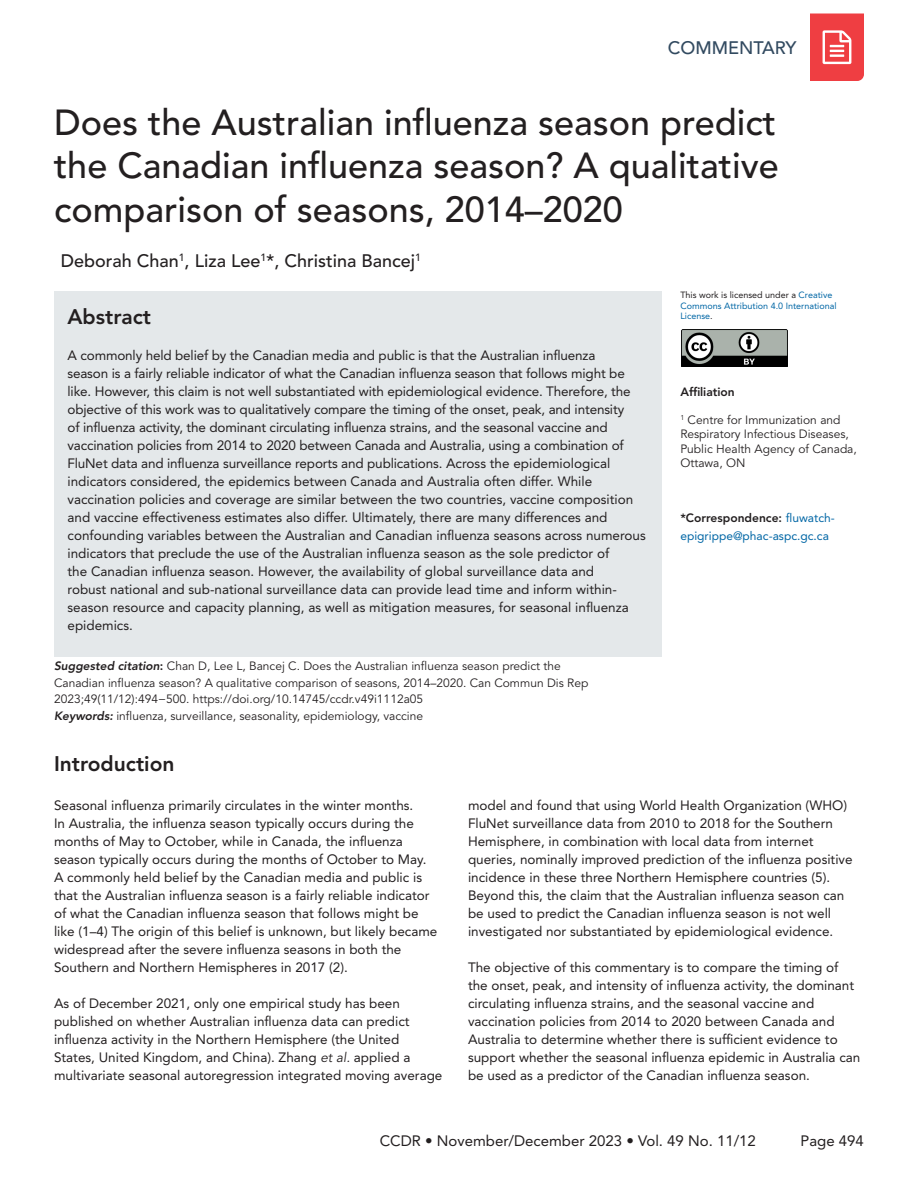
<style>
.page{position:relative;width:918px;height:1188px;background:#fff}
.page>*{position:absolute;margin:0;border:0;box-sizing:border-box;transform-origin:0 0}
.A_-_H2{font:500 36px/43.2px "Avenir LT Std";color:#231f20;text-align:justify}
.A_-_H3_References_Span{font:800 21px "Avenir LT Std";color:#231f20}
.A_-_H3{font:800 21px "Avenir LT Std";color:#231f20}
.A_-_Names{font:500 18px "Avenir LT Std";color:#231f20}
.t1{font:500 18px "Avenir LT Std";color:#324a60}
.t2{font:15px "Avenir LT Std";color:#231f20}
.A_-_Body{font:13.5px/18px "Avenir LT Std";color:#231f20}
.A_-_Suggested_Citation{font:12px/16.5px "Avenir LT Std";color:#231f20}
.A_-_Sidebar{font:12px/14.4px "Avenir LT Std";color:#231f20}
.A_-_Sidebar_Corresp{font:12px/18px "Avenir LT Std";color:#0066a5}
.A_-_Sidebar_Header{font:800 12px "Avenir LT Std";color:#231f20}
.A_-_Table_Figure_-_Footnotes{font:9px/10.5px "Avenir LT Std";color:#0066a5}
.s1{color:#231f20}
.s2{font-weight:800;color:#231f20}
.s3{font-weight:800;font-style:italic}
.s4{font-weight:800}
.s5{font-style:italic}
</style>
<div class="page">
<svg style="left:810px;top:14px;width:54px;height:67px;background:#f05457"></svg>
<div style="left:54px;top:291px;width:608px;height:366px;background:#e4e8ea"></div>
<img style="left:682px;top:330px;width:105px;height:37px">
<h3 class="t1" style="left:668px;top:37px;width:130px">COMMENTARY</h3>
<p class="A_-_H2" style="left:54px;top:102px;width:726px">Does the Australian influenza season predict the Canadian influenza season? A qualitative comparison of seasons, 2014–2020</p>
<p class="A_-_Names" style="left:61px;top:251px;width:362px">Deborah Chan<sup>1</sup>, Liza Lee<sup>1</sup>*, Christina Bancej<sup>1</sup></p>
<p class="A_-_H3" style="left:68px;top:304px;width:85px">Abstract</p>
<p class="A_-_Body" style="left:68px;top:346px;width:580px">A commonly held belief by the Canadian media and public is that the Australian influenza<br>season is a fairly reliable indicator of what the Canadian influenza season that follows might be like. However, this claim is not well substantiated with epidemiological evidence. Therefore, the objective of this work was to qualitatively compare the timing of the onset, peak, and intensity<br>of influenza activity, the dominant circulating influenza strains, and the seasonal vaccine and vaccination policies from 2014 to 2020 between Canada and Australia, using a combination of FluNet data and influenza surveillance reports and publications. Across the epidemiological indicators considered, the epidemics between Canada and Australia often differ. While vaccination policies and coverage are similar between the two countries, vaccine composition and vaccine effectiveness estimates also differ. Ultimately, there are many differences and confounding variables between the Australian and Canadian influenza seasons across numerous indicators that preclude the use of the Australian influenza season as the sole predictor of<br>the Canadian influenza season. However, the availability of global surveillance data and<br>robust national and sub-national surveillance data can provide lead time and inform within&shy;season resource and capacity planning, as well as mitigation measures, for seasonal influenza epidemics.</p>
<p class="A_-_Table_Figure_-_Footnotes" style="left:680px;top:290px;width:158px"><span class="s1">This work is licensed under a</span> Creative<br>Commons Attribution 4.0 International<br>License<span class="s1">.</span></p>
<p class="A_-_Sidebar_Header" style="left:680px;top:385px;width:56px">Affiliation</p>
<p class="A_-_Sidebar" style="left:680px;top:413px;width:178px"><sup>1</sup> Centre for Immunization and<br>Respiratory Infectious Diseases,<br>Public Health Agency of Canada,<br>Ottawa, ON</p>
<p class="A_-_Sidebar_Corresp" style="left:680px;top:509px;width:156px"><span class="s2">*Correspondence:</span> fluwatch&shy;epigrippe@phac-aspc.gc.ca</p>
<p class="A_-_Suggested_Citation" style="left:54px;top:658px;width:536px"><span class="s3">Suggested citation</span><span class="s4">:</span> Chan D, Lee L, Bancej C. Does the Australian influenza season predict the<br>Canadian influenza season? A qualitative comparison of seasons, 2014–2020. Can Commun Dis Rep<br>2023;49(11/12):494−500. https://doi.org/10.14745/ccdr.v49i1112a05</p>
<p class="A_-_Suggested_Citation" style="left:54px;top:708px;width:371px"><span class="s3">Keywords:</span> influenza, surveillance, seasonality, epidemiology, vaccine</p>
<p class="A_-_H3_References_Span" style="left:54px;top:752px;width:122px">Introduction</p>
<p class="A_-_Body" style="left:54px;top:796px;width:385px">Seasonal influenza primarily circulates in the winter months.<br>In Australia, the influenza season typically occurs during the months of May to October, while in Canada, the influenza season typically occurs during the months of October to May.<br>A commonly held belief by the Canadian media and public is that the Australian influenza season is a fairly reliable indicator of what the Canadian influenza season that follows might be like (1–4) The origin of this belief is unknown, but likely became widespread after the severe influenza seasons in both the Southern and Northern Hemispheres in 2017 (2).</p>
<p class="A_-_Body" style="left:54px;top:994px;width:390px">As of December 2021, only one empirical study has been published on whether Australian influenza data can predict influenza activity in the Northern Hemisphere (the United States, United Kingdom, and China). Zhang <span class="s5">et al.</span> applied a multivariate seasonal autoregression integrated moving average</p>
<p class="A_-_Body" style="left:468px;top:796px;width:386px">model and found that using World Health Organization (WHO)<br>FluNet surveillance data from 2010 to 2018 for the Southern Hemisphere, in combination with local data from internet queries, nominally improved prediction of the influenza positive incidence in these three Northern Hemisphere countries (5).<br>Beyond this, the claim that the Australian influenza season can be used to predict the Canadian influenza season is not well investigated nor substantiated by epidemiological evidence.</p>
<p class="A_-_Body" style="left:468px;top:958px;width:394px">The objective of this commentary is to compare the timing of the onset, peak, and intensity of influenza activity, the dominant circulating influenza strains, and the seasonal vaccine and vaccination policies from 2014 to 2020 between Canada and Australia to determine whether there is sufficient evidence to support whether the seasonal influenza epidemic in Australia can be used as a predictor of the Canadian influenza season.</p>
<p class="t2" style="left:380px;top:1133px;width:378px">CCDR • November/December 2023 • Vol. 49 No. 11/12</p>
<p class="t2" style="left:801px;top:1133px;width:65px">Page 494</p>
</div>
